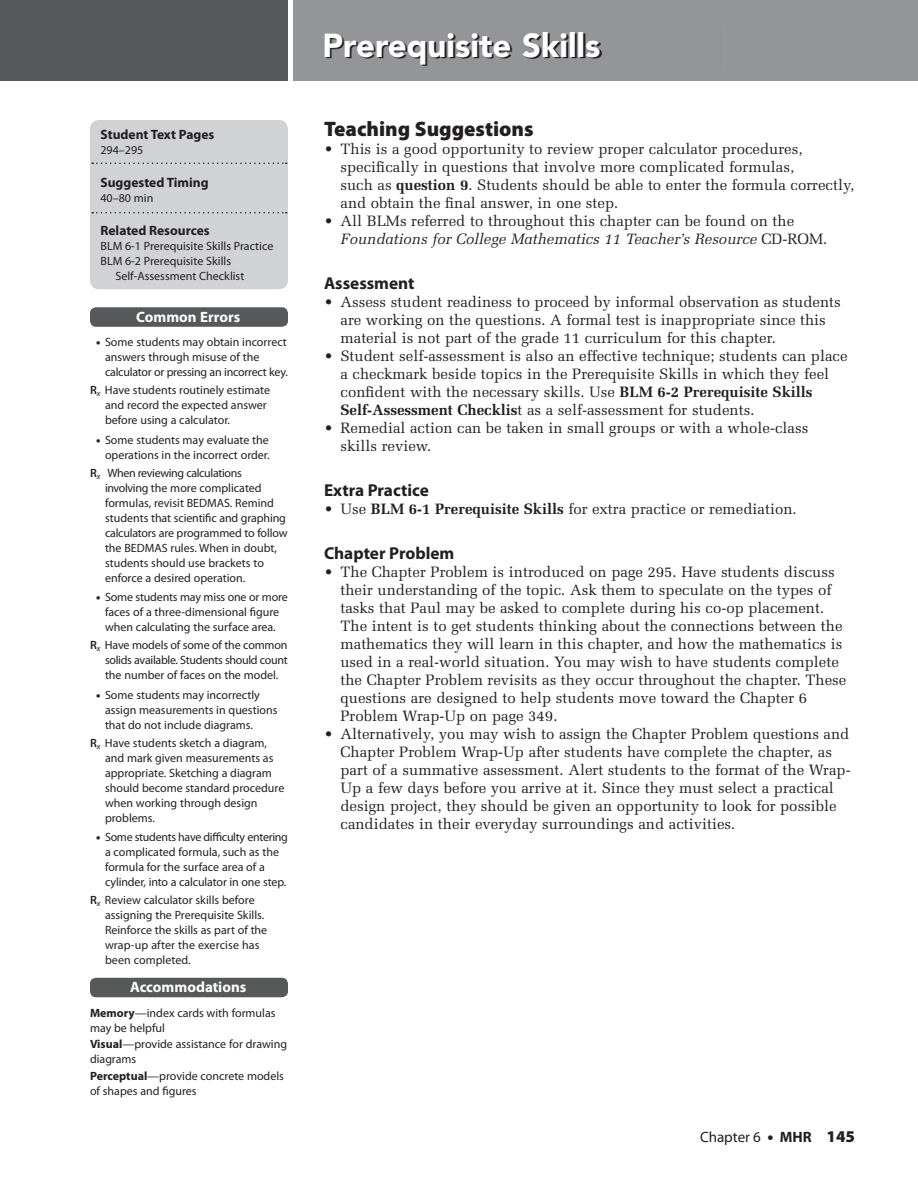
<style>
.page{position:relative;width:918px;height:1188px;background:#fff}
.page>*{position:absolute;margin:0;border:0;box-sizing:border-box;transform-origin:0 0}
.t1{font:900 33px "Avenir";color:#fff}
.t2{font:900 21px "Myriad Pro";color:#231f20}
.t3{font:700 17.25px "Myriad Pro";color:#231f20}
.t4{font:15px/18px "Melior";color:#231f20}
.t5{font:700 15px "Myriad Pro";color:#fff}
.t6{font:15px "Myriad";color:#231f20}
.t7{font:700 13.5px "Myriad Pro";color:#231f20}
.t8{font:12px/15px "Myriad Pro";color:#231f20}
.s1{font-weight:900}
.s2{font-weight:600}
.s3{font-weight:700}
.s4{font-style:italic}
.s5{font-family:"Myriad Pro";font-weight:900;font-size:16.5px}
</style>
<div class="page">
<div style="left:0;top:0;width:918px;height:81px;background:#939598"></div>
<img style="left:326px;top:33px;width:276px;height:33px">
<div style="left:0;top:0;width:288px;height:81px;background:#57585a"></div>
<hr style="left:288px;top:0;width:4px;height:81px;background:#fff">
<div style="left:90px;top:120px;width:198px;height:169px;background:#d1d2d4;border-radius:9px"></div>
<svg style="left:92px;top:163px;width:195px;height:1px"></svg>
<svg style="left:92px;top:212px;width:195px;height:2px"></svg>
<div style="left:90px;top:307px;width:198px;height:20px;background:#57585a;border-radius:6px"></div>
<div style="left:90px;top:978px;width:198px;height:19px;background:#57585a;border-radius:6px"></div>
<p class="t7" style="left:100px;top:126px;width:115px">Student Text Pages</p>
<p class="t8" style="left:100px;top:142px;width:44px">294–295</p>
<p class="t7" style="left:100px;top:174px;width:110px">Suggested Timing</p>
<p class="t8" style="left:100px;top:190px;width:54px">40–80 min</p>
<p class="t7" style="left:100px;top:222px;width:111px">Related Resources</p>
<p class="t8" style="left:100px;top:238px;width:174px">BLM 6-1 Prerequisite Skills Practice</p>
<p class="t8" style="left:100px;top:253px;width:132px">BLM 6-2 Prerequisite Skills</p>
<p class="t8" style="left:116px;top:268px;width:130px">Self-Assessment Checklist</p>
<p class="t5" style="left:136px;top:307px;width:106px">Common Errors</p>
<p class="t8" style="left:105px;top:335px;width:184px;text-indent:-9px"><span class="s1">•</span> Some students may obtain incorrect answers through misuse of the calculator or pressing an incorrect key.</p>
<p class="t8" style="left:105px;top:383px;width:167px;text-indent:-15px"><span class="s2">R</span><sub>x</sub> Have students routinely estimate and record the expected answer before using a calculator.</p>
<p class="t8" style="left:96px;top:432px;width:175px;text-align:right"><span class="s1">•</span> Some students may evaluate the operations in the incorrect order.</p>
<p class="t8" style="left:105px;top:465px;width:184px;text-indent:-15px"><span class="s2">R</span><sub>x</sub> When reviewing calculations involving the more complicated formulas, revisit BEDMAS. Remind students that scientific and graphing calculators are programmed to follow the BEDMAS rules. When in doubt, students should use brackets to enforce a desired operation.</p>
<p class="t8" style="left:96px;top:590px;width:193px;text-align:center"><span class="s1">•</span> Some students may miss one or more faces of a three-dimensional figure when calculating the surface area.</p>
<p class="t8" style="left:105px;top:638px;width:184px;text-align:justify;text-indent:-15px"><span class="s2">R</span><sub>x</sub> Have models of some of the common solids available. Students should count the number of faces on the model.</p>
<p class="t8" style="left:105px;top:687px;width:174px;text-indent:-9px"><span class="s1">•</span> Some students may incorrectly assign measurements in questions that do not include diagrams.</p>
<p class="t8" style="left:105px;top:735px;width:181px;text-indent:-15px"><span class="s2">R</span><sub>x</sub> Have students sketch a diagram, and mark given measurements as appropriate. Sketching a diagram should become standard procedure when working through design problems.</p>
<p class="t8" style="left:105px;top:830px;width:184px;text-indent:-9px"><span class="s1">•</span> Some students have difficulty entering a complicated formula, such as the formula for the surface area of a cylinder, into a calculator in one step.</p>
<p class="t8" style="left:105px;top:893px;width:164px;text-indent:-15px"><span class="s2">R</span><sub>x</sub> Review calculator skills before assigning the Prerequisite Skills.<br>Reinforce the skills as part of the wrap-up after the exercise has been completed.</p>
<p class="t5" style="left:130px;top:977px;width:118px">Accommodations</p>
<p class="t8" style="left:90px;top:1005px;width:187px"><span class="s3">Memory</span>—index cards with formulas may be helpful</p>
<p class="t8" style="left:90px;top:1037px;width:199px"><span class="s3">Visual</span>—provide assistance for drawing diagrams</p>
<p class="t8" style="left:90px;top:1068px;width:196px"><span class="s3">Perceptual</span>—provide concrete models of shapes and figures</p>
<h1 class="t1" style="left:322px;top:25px;width:279px">Prerequisite Skills</h1>
<h2 class="t2" style="left:324px;top:115px;width:211px">Teaching Suggestions</h2>
<p class="t4" style="left:340px;top:139px;width:515px;text-indent:-16px">• This is a good opportunity to review proper calculator procedures, specifically in questions that involve more complicated formulas,<br>such as <span class="s3">question 9</span>. Students should be able to enter the formula correctly, and obtain the final answer, in one step.</p>
<p class="t4" style="left:340px;top:211px;width:488px;text-indent:-16px">• All BLMs referred to throughout this chapter can be found on the<br><span class="s4">Foundations for College Mathematics 11 Teacher’s Resource</span> CD-ROM.</p>
<p class="t3" style="left:324px;top:272px;width:92px">Assessment</p>
<p class="t4" style="left:340px;top:292px;width:502px;text-indent:-16px">• Assess student readiness to proceed by informal observation as students are working on the questions. A formal test is inappropriate since this material is not part of the grade 11 curriculum for this chapter.</p>
<p class="t4" style="left:340px;top:346px;width:508px;text-indent:-16px">• Student self-assessment is also an effective technique; students can place a checkmark beside topics in the Prerequisite Skills in which they feel confident with the necessary skills. Use <span class="s3">BLM 6-2 Prerequisite Skills Self-Assessment Checklis</span>t as a self-assessment for students.</p>
<p class="t4" style="left:340px;top:418px;width:469px;text-indent:-16px">• Remedial action can be taken in small groups or with a whole-class skills review.</p>
<p class="t3" style="left:324px;top:479px;width:106px">Extra Practice</p>
<p class="t4" style="left:324px;top:499px;width:474px">• Use <span class="s3">BLM 6-1 Prerequisite Skills</span> for extra practice or remediation.</p>
<p class="t3" style="left:324px;top:542px;width:132px">Chapter Problem</p>
<p class="t4" style="left:340px;top:562px;width:507px;text-indent:-16px">• The Chapter Problem is introduced on page 295. Have students discuss their understanding of the topic. Ask them to speculate on the types of tasks that Paul may be asked to complete during his co-op placement.<br>The intent is to get students thinking about the connections between the mathematics they will learn in this chapter, and how the mathematics is used in a real-world situation. You may wish to have students complete the Chapter Problem revisits as they occur throughout the chapter. These questions are designed to help students move toward the Chapter 6<br>Problem Wrap-Up on page 349.</p>
<p class="t4" style="left:340px;top:724px;width:512px;text-indent:-16px">• Alternatively, you may wish to assign the Chapter Problem questions and Chapter Problem Wrap-Up after students have complete the chapter, as part of a summative assessment. Alert students to the format of the Wrap-Up a few days before you arrive at it. Since they must select a practical design project, they should be given an opportunity to look for possible candidates in their everyday surroundings and activities.</p>
<p class="t6" style="left:700px;top:1129px;width:156px">Chapter 6 <span class="s5">•</span> <span class="s3">MHR</span> <span class="s5">145</span></p>
</div>
